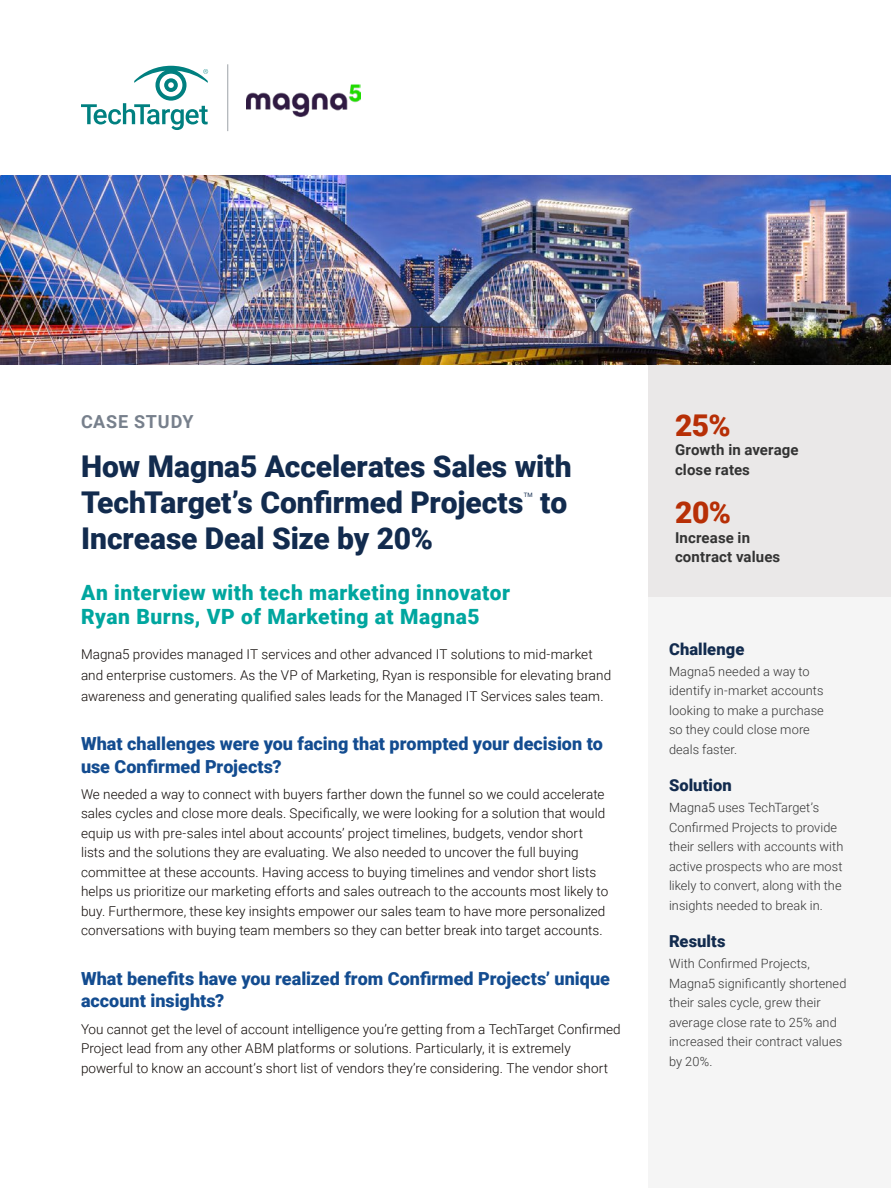
<style>
.page{position:relative;width:891px;height:1188px;background:#fff}
.page>*{position:absolute;margin:0;border:0;box-sizing:border-box;transform-origin:0 0}
.Heading{font:900 30px/36px "Roboto";letter-spacing:-.005em;color:#122b4e}
.t1{font:900 30px "Roboto";color:#b72f06}
.Sub_Heading{font:900 21px/24px "Roboto";letter-spacing:.025em;color:#00a69f}
.Sub_Heading_2{font:900 18px/22.5px "Roboto";color:#134c90}
.Case_Study{font:700 18px "Roboto";letter-spacing:.045em;color:#77808c}
.Sidebar_Subhead{font:900 16.5px "Roboto";letter-spacing:.005em;color:#122b4e}
.Sidebar_Text{font:700 15px/19.5px "Roboto";letter-spacing:.01em;color:#333}
.Body_Paragraph_Style{font:300 13.5px/19.5px "Roboto";letter-spacing:.005em;color:#0f0906}
.Sidebar_Text-2{font:300 12.75px/19.5px "Roboto";letter-spacing:.01em;color:#333}
.Heading-2{font:6px "Roboto";color:#122b4e}
</style>
<div class="page">
<div style="left:648px;top:364px;width:243px;height:824px;background:#f5f5f5"></div>
<div style="left:648px;top:364px;width:243px;height:233px;background:#eae8e8"></div>
<img style="left:247px;top:84px;width:114px;height:33px">
<img style="left:0;top:176px;width:891px;height:188px">
<svg style="left:81px;top:66px;width:127px;height:64px"></svg>
<hr style="left:227px;top:64px;width:1px;height:67px;background:#9da3a8">
<p class="Case_Study" style="left:81px;top:409px;width:114px">CASE STUDY</p>
<p class="Heading" style="left:81px;top:447px;width:492px">How Magna5 Accelerates Sales with<br>TechTarget’s Confirmed Projects</p>
<p class="Heading-2" style="left:524px;top:490px;width:11px">TM</p>
<p class="Heading" style="left:540px;top:483px;width:28px">to</p>
<p class="Heading" style="left:81px;top:519px;width:353px">Increase Deal Size by 20%</p>
<p class="Sub_Heading" style="left:81px;top:580px;width:431px">An interview with tech marketing innovator<br>Ryan Burns, VP of Marketing at Magna5</p>
<p class="Body_Paragraph_Style" style="left:81px;top:643px;width:532px;line-height:21px">Magna5 provides managed IT services and other advanced IT solutions to mid-market and enterprise customers. As the VP of Marketing, Ryan is responsible for elevating brand awareness and generating qualified sales leads for the Managed IT Services sales team.</p>
<p class="Sub_Heading_2" style="left:81px;top:732px;width:523px">What challenges were you facing that prompted your decision to use Confirmed Projects?</p>
<p class="Body_Paragraph_Style" style="left:81px;top:784px;width:529px">We needed a way to connect with buyers farther down the funnel so we could accelerate sales cycles and close more deals. Specifically, we were looking for a solution that would equip us with pre-sales intel about accounts’ project timelines, budgets, vendor short lists and the solutions they are evaluating. We also needed to uncover the full buying committee at these accounts. Having access to buying timelines and vendor short lists helps us prioritize our marketing efforts and sales outreach to the accounts most likely to buy. Furthermore, these key insights empower our sales team to have more personalized conversations with buying team members so they can better break into target accounts.</p>
<p class="Sub_Heading_2" style="left:81px;top:967px;width:531px">What benefits have you realized from Confirmed Projects’ unique account insights?</p>
<p class="Body_Paragraph_Style" style="left:81px;top:1019px;width:541px">You cannot get the level of account intelligence you’re getting from a TechTarget Confirmed<br>Project lead from any other ABM platforms or solutions. Particularly, it is extremely powerful to know an account’s short list of vendors they’re considering. The vendor short</p>
<p class="t1" style="left:675px;top:404px;width:57px">25%</p>
<p class="Sidebar_Text" style="left:675px;top:440px;width:125px">Growth in average close rates</p>
<p class="t1" style="left:675px;top:492px;width:58px">20%</p>
<p class="Sidebar_Text" style="left:675px;top:527px;width:107px">Increase in contract values</p>
<p class="Sidebar_Subhead" style="left:669px;top:637px;width:77px">Challenge</p>
<p class="Sidebar_Text-2" style="left:669px;top:661px;width:156px">Magna5 needed a way to identify in-market accounts looking to make a purchase so they could close more deals faster.</p>
<p class="Sidebar_Subhead" style="left:669px;top:774px;width:64px">Solution</p>
<p class="Sidebar_Text-2" style="left:669px;top:798px;width:176px">Magna5 uses TechTarget’s<br>Confirmed Projects to provide their sellers with accounts with active prospects who are most likely to convert, along with the insights needed to break in.</p>
<p class="Sidebar_Subhead" style="left:669px;top:930px;width:58px">Results</p>
<p class="Sidebar_Text-2" style="left:669px;top:954px;width:179px">With Confirmed Projects,<br>Magna5 significantly shortened their sales cycle, grew their average close rate to 25% and increased their contract values by 20%.</p>
</div>
